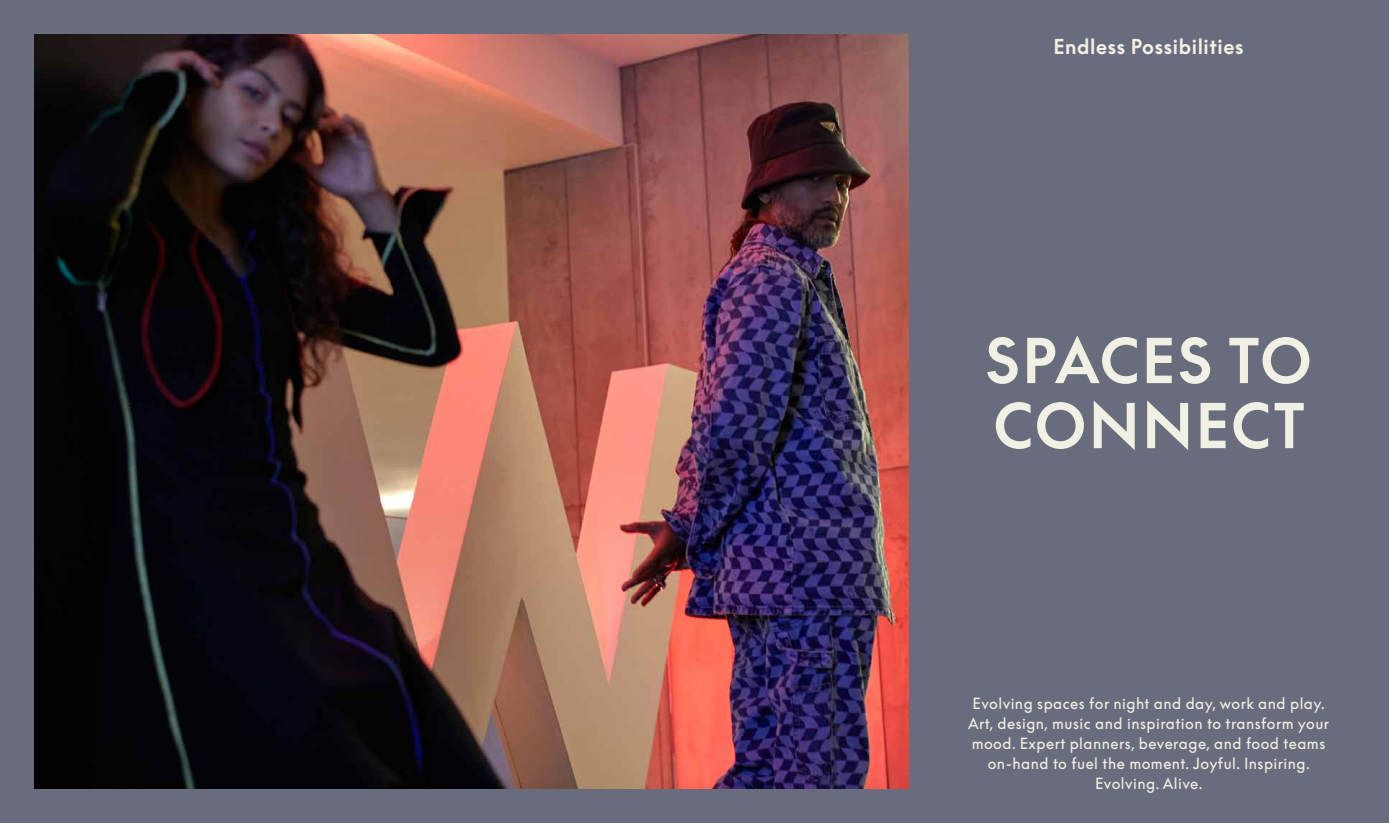
<style>
.page{position:relative;width:1389px;height:823px;background:#fff}
.page>*{position:absolute;margin:0;border:0;box-sizing:border-box;transform-origin:0 0}
.t1{font:600 60px/65px "W Supreme";letter-spacing:.04em;color:#f1f0e4}
.t2{font:600 20px "W Supreme";letter-spacing:.03em;color:#f1f0e4}
.t3{font:15px/20px "W Supreme";letter-spacing:.03em;color:#f1f0e4;text-align:center}
</style>
<div class="page">
<div style="left:0;top:0;width:1389px;height:822px;background:#696c7d"></div>
<img style="left:34px;top:34px;width:874px;height:754px">
<h2 class="t2" style="left:1053px;top:35px;width:192px">Endless Possibilities</h2>
<h1 class="t1" style="left:985px;top:329px;width:328px">SPACES TO<br>CONNECT</h1>
<p class="t3" style="left:968px;top:693px;width:363px">Evolving spaces for night and day, work and play.<br>Art, design, music and inspiration to transform your mood. Expert planners, beverage, and food teams on-hand to fuel the moment. Joyful. Inspiring.<br>Evolving. Alive.</p>
</div>
